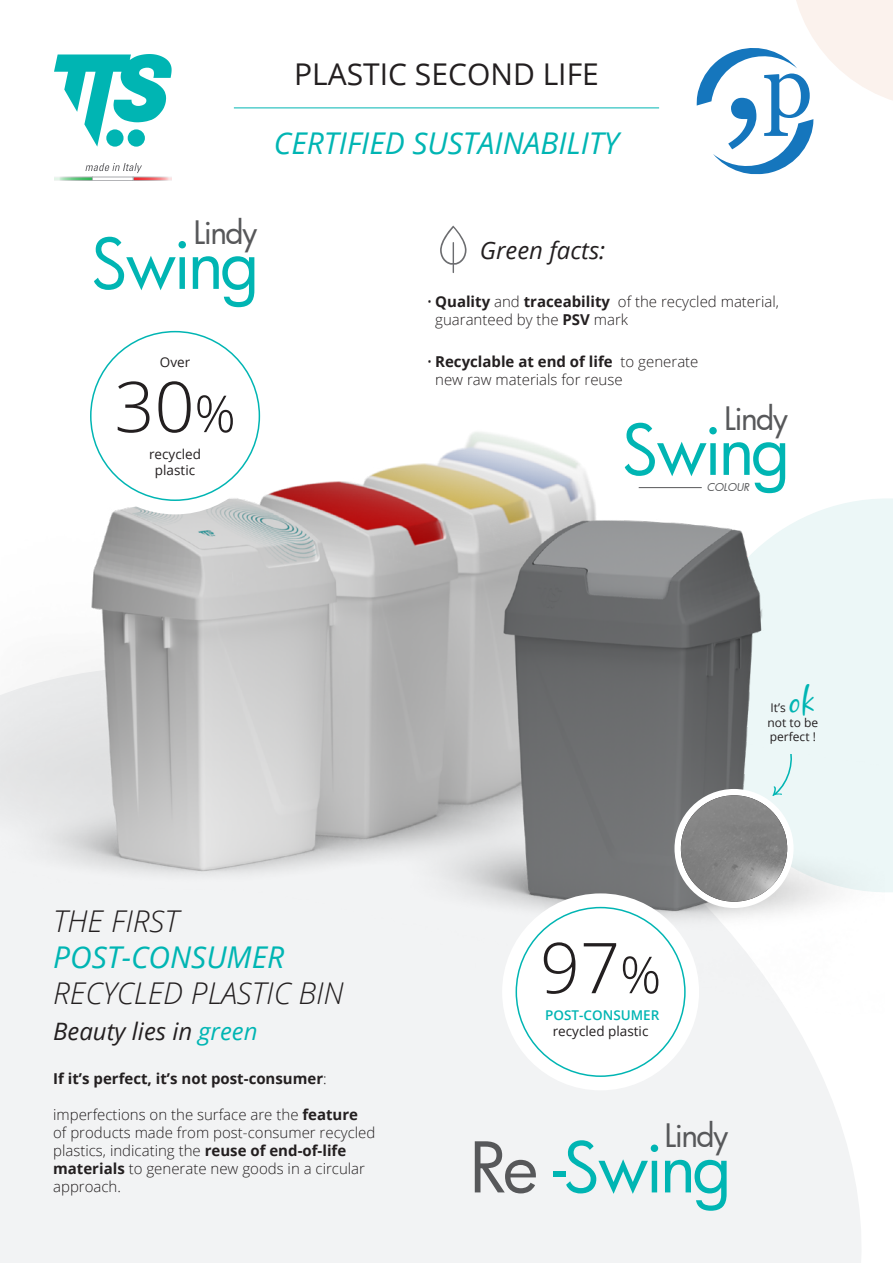
<style>
.page{position:relative;width:893px;height:1263px;background:#fff}
.page>*{position:absolute;margin:0;border:0;box-sizing:border-box;transform-origin:0 0}
.t1{font:300 70.2px "Open Sans";color:#231f20}
.t2{font:67.8px "Futura";letter-spacing:-.05em;color:#00b5b3}
.t3{font:34.5px "Black Jack";color:#00b5b3}
.t4{font:31.65px "Futura";letter-spacing:-.05em;color:#57585a}
.t5{font:italic 30px "Open Sans";color:#00b5b3}
.t6{font:italic 300 30px "Open Sans";color:#231f20}
.t7{font:30px "Open Sans";color:#231f20}
.t8{font:italic 24px "Open Sans";color:#231f20}
.t9{font:300 15px/18px "Open Sans";color:#231f20}
.t10{font:700 15px "Open Sans";color:#231f20}
.t11{font:13.5px/16.2px "Open Sans";color:#231f20;text-align:center}
.t12{font:600 13.5px "Open Sans";color:#00b5b3}
.t13{font:12px/14.4px "Open Sans";color:#231f20}
.t14{font:italic 10.5px "Futura";color:#57585a}
.s1{font-size:51px}
.s2{font-weight:700}
.s3{color:#00b5b3}
.s4{font-weight:300}
.s5{color:#57585a}
</style>
<div class="page">
<div style="left:0;top:610px;width:893px;height:653px;background:#f2f3f4"></div>
<img style="left:0;top:225px;width:885px;height:883px">
<svg style="left:696px;top:0;width:197px;height:174px"></svg>
<hr style="left:639px;top:487px;width:63px;height:1px;background:#57585a">
<svg style="left:440px;top:226px;width:26px;height:47px"></svg>
<div style="left:502px;top:893px;width:197px;height:197px;background:#fff;border-radius:50%"></div>
<svg style="left:515px;top:754px;width:281px;height:324px"></svg>
<div style="left:77px;top:317px;width:197px;height:197px;background:#fff;border-radius:50%"></div>
<svg style="left:89px;top:330px;width:172px;height:172px"></svg>
<hr style="left:234px;top:108px;width:425px;height:1px;background:#00b5b3">
<svg style="left:54px;top:54px;width:118px;height:93px"></svg>
<svg style="left:54px;top:163px;width:118px;height:18px"></svg>
<h3 class="t7" style="left:294px;top:54px;width:306px">PLASTIC SECOND LIFE</h3>
<h3 class="t5" style="left:274px;top:122px;width:346px">CERTIFIED SUSTAINABILITY</h3>
<h3 class="t4" style="left:193px;top:211px;width:66px">Lindy</h3>
<h2 class="t2" style="left:91px;top:218px;width:170px">Swing</h2>
<p class="t11" style="left:160px;top:354px;width:32px">Over</p>
<h1 class="t1" style="left:114px;top:359px;width:123px">30<span class="s1">%</span></h1>
<p class="t11" style="left:149px;top:445px;width:54px">recycled plastic</p>
<h3 class="t8" style="left:480px;top:233px;width:127px">Green facts:</h3>
<p class="t9" style="left:435px;top:292px;width:345px;text-indent:-9px">• <span class="s2">Quality</span> and <span class="s2">traceability</span> of the recycled material, guaranteed by the <span class="s2">PSV</span> mark</p>
<p class="t9" style="left:435px;top:352px;width:265px;text-indent:-9px">• <span class="s2">Recyclable at end of life</span> to generate new raw materials for reuse</p>
<h3 class="t4" style="left:724px;top:397px;width:66px">Lindy</h3>
<h2 class="t2" style="left:621px;top:404px;width:170px">Swing</h2>
<p class="t14" style="left:707px;top:480px;width:44px">COLOUR</p>
<h3 class="t3" style="left:789px;top:680px;width:28px">ok</h3>
<p class="t13" style="left:768px;top:715px;width:52px">not to be perfect !</p>
<p class="t13" style="left:770px;top:700px;width:17px">It’s</p>
<h3 class="t6" style="left:53px;top:900px;width:127px">THE FIRST</h3>
<h3 class="t5" style="left:53px;top:936px;width:232px">POST-CONSUMER</h3>
<h3 class="t6" style="left:53px;top:972px;width:292px">RECYCLED PLASTIC BIN</h3>
<h3 class="t8" style="left:53px;top:1015px;width:206px">Beauty lies in <span class="s3">green</span></h3>
<p class="t10" style="left:53px;top:1068px;width:275px">If it’s perfect, it’s not post-consumer<span class="s4">:</span></p>
<p class="t9" style="left:53px;top:1105px;width:324px">imperfections on the surface are the <span class="s2">feature<br></span>of products made from post-consumer recycled plastics, indicating the <span class="s2">reuse of end-of-life materials</span> to generate new goods in a circular approach.</p>
<h1 class="t1" style="left:540px;top:920px;width:123px">97<span class="s1">%</span></h1>
<p class="t12" style="left:545px;top:1005px;width:116px">POST-CONSUMER</p>
<p class="t11" style="left:553px;top:1022px;width:97px">recycled plastic</p>
<h3 class="t4" style="left:665px;top:1113px;width:66px">Lindy</h3>
<h2 class="t2" style="left:469px;top:1121px;width:264px"><span class="s5">Re</span> -Swing</h2>
</div>
